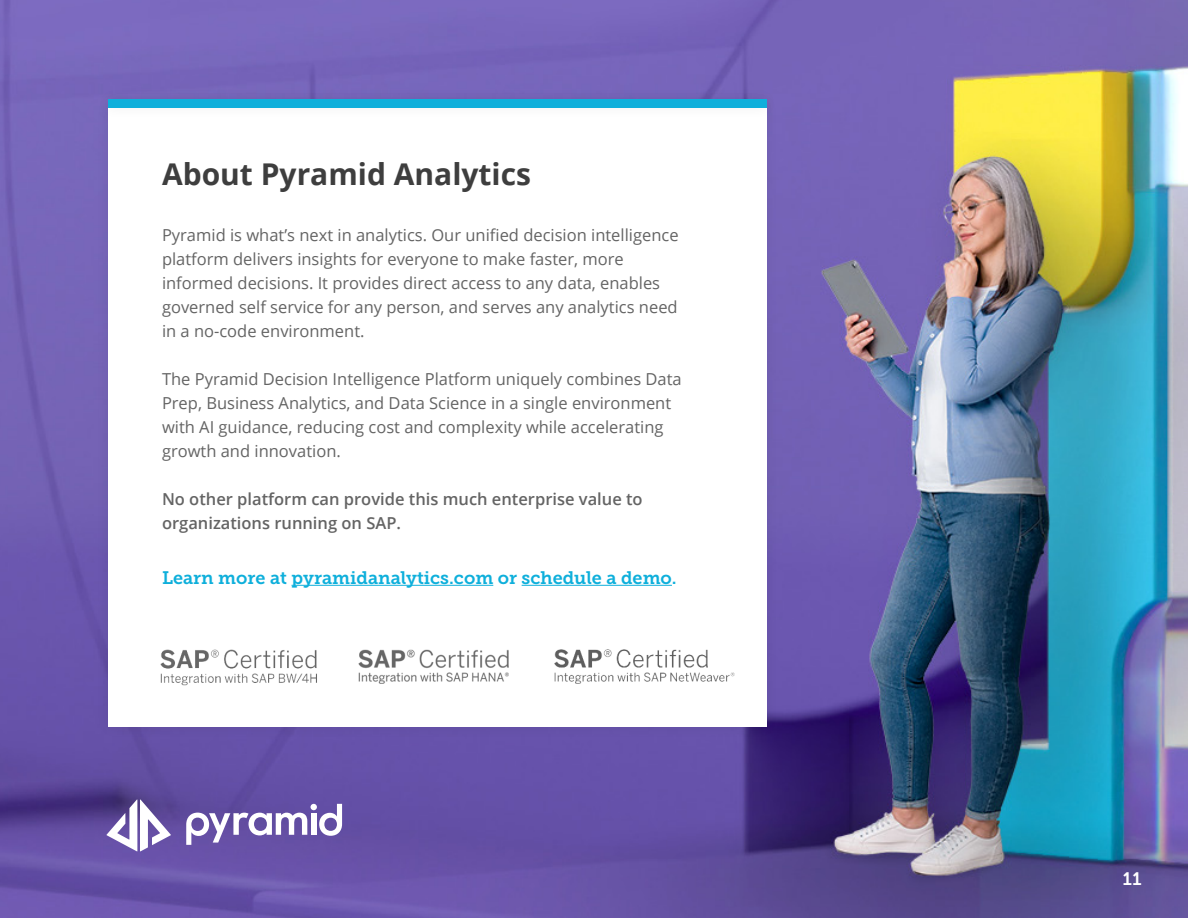
<style>
.page{position:relative;width:1188px;height:918px;background:#fff}
.page>*{position:absolute;margin:0;border:0;box-sizing:border-box;transform-origin:0 0}
.t1{font:700 30px "Open Sans";color:#3e3e3e}
.t2{font:18px "Museo Slab 700";color:#0eafdb}
.t3{font:18px "Museo Slab 700";color:#fff}
.t4{font:16.5px/24px "Open Sans";color:#646464}
.t5{font:600 16.5px/24px "Open Sans";color:#646464}
</style>
<div class="page">
<img style="left:0;top:0;width:1188px;height:918px">
<div style="left:95px;top:90px;width:685px;height:651px;background:#000;opacity:.07"></div>
<div style="left:108px;top:104px;width:658px;height:624px;background:#fff"></div>
<svg style="left:106px;top:799px;width:65px;height:52px"></svg>
<svg style="left:186px;top:804px;width:156px;height:41px"></svg>
<div style="left:311px;top:813px;width:5px;height:22px;background:#fff"></div>
<hr style="left:292px;top:585px;width:201px;height:1px;background:#0eafdb">
<hr style="left:522px;top:585px;width:150px;height:1px;background:#0eafdb">
<div style="left:95px;top:86px;width:684px;height:35px;background:#000;opacity:.07"></div>
<div style="left:108px;top:99px;width:658px;height:9px;background:#0eafdb"></div>
<img style="left:160px;top:649px;width:157px;height:37px">
<img style="left:358px;top:649px;width:151px;height:35px">
<img style="left:554px;top:649px;width:181px;height:35px">
<p class="t1" style="left:162px;top:153px;width:371px">About Pyramid Analytics</p>
<p class="t4" style="left:162px;top:222px;width:518px">Pyramid is what’s next in analytics. Our unified decision intelligence platform delivers insights for everyone to make faster, more informed decisions. It provides direct access to any data, enables governed self service for any person, and serves any analytics need in a no-code environment.</p>
<p class="t4" style="left:162px;top:366px;width:521px">The Pyramid Decision Intelligence Platform uniquely combines Data Prep, Business Analytics, and Data Science in a single environment with AI guidance, reducing cost and complexity while accelerating growth and innovation.</p>
<p class="t5" style="left:162px;top:486px;width:482px">No other platform can provide this much enterprise value to organizations running on SAP.</p>
<p class="t2" style="left:162px;top:567px;width:516px">Learn more at pyramidanalytics.com or schedule a demo.</p>
<p class="t3" style="left:1123px;top:869px;width:20px">11</p>
</div>
